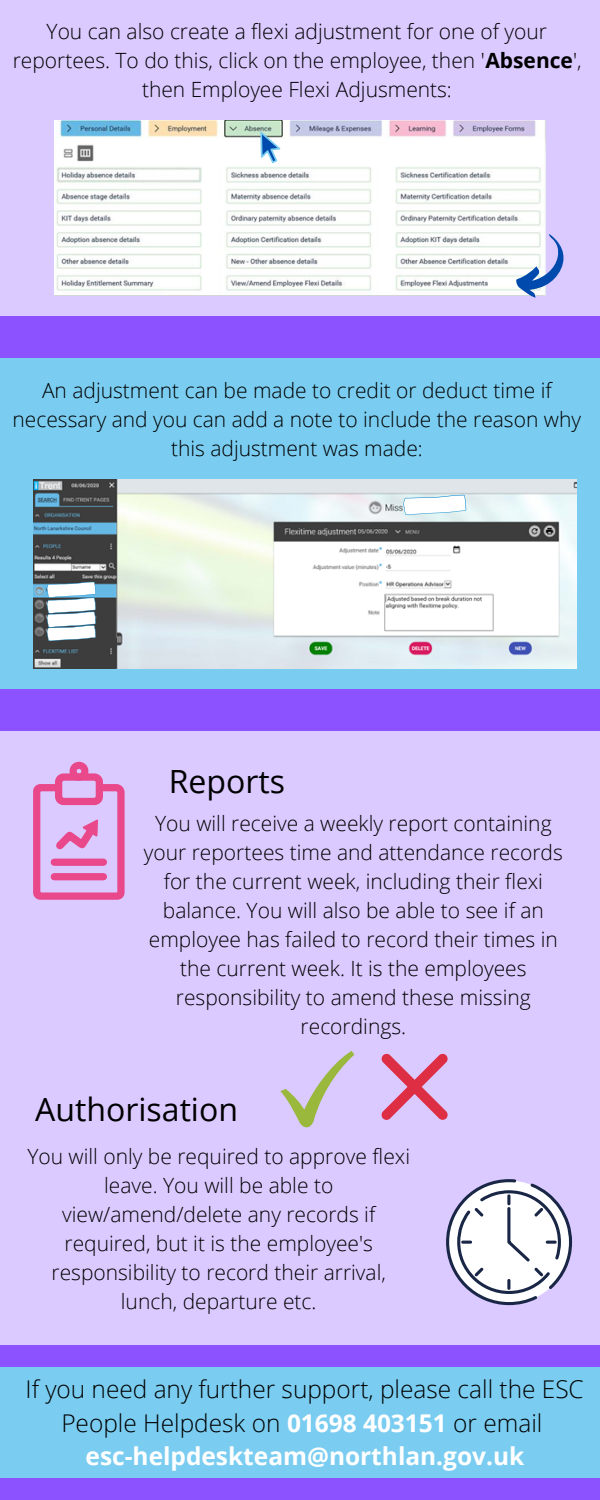
<style>
.page{position:relative;width:600px;height:1500px;background:#8c52ff}
.page>*{position:absolute;margin:0;border:0;box-sizing:border-box;transform-origin:0 0}
.t1{font:32px "Open Sans";color:#000}
.t2{font:300 24.5px/33.6px "Open Sans";color:#000;text-align:center}
.t3{font:300 21px/29px "Open Sans";color:#000;text-align:center}
.s1{font-weight:700}
.s2{font-weight:700;color:#fff}
</style>
<div class="page">
<div style="left:0;top:358px;width:600px;height:331px;background:#7acdf1"></div>
<div style="left:0;top:731px;width:600px;height:614px;background:#dbcaff"></div>
<div style="left:0;top:1367px;width:600px;height:111px;background:#7acdf1"></div>
<div style="left:0;top:0;width:600px;height:316px;background:#dbcaff"></div>
<img style="left:55px;top:120px;width:491px;height:176px">
<svg style="left:516px;top:234px;width:47px;height:64px"></svg>
<svg style="left:260px;top:132px;width:20px;height:31px"></svg>
<img style="left:33px;top:479px;width:544px;height:189px">
<svg style="left:33px;top:762px;width:92px;height:138px"></svg>
<svg style="left:381px;top:1053px;width:67px;height:67px"></svg>
<svg style="left:280px;top:1051px;width:74px;height:76px"></svg>
<svg style="left:446px;top:1179px;width:126px;height:126px"></svg>
<svg style="left:403px;top:495px;width:63px;height:20px"></svg>
<svg style="left:47px;top:582px;width:49px;height:59px;background:#d3dee3"></svg>
<p class="t3" style="left:13px;top:16px;width:570px">You can also create a flexi adjustment for one of your reportees. To do this, click on the employee, then '<span class="s1">Absence</span>', then Employee Flexi Adjusments:</p>
<p class="t3" style="left:13px;top:375px;width:570px">An adjustment can be made to credit or deduct time if necessary and you can add a note to include the reason why this adjustment was made:</p>
<h1 class="t1" style="left:169px;top:759px;width:118px">Reports</h1>
<p class="t3" style="left:144px;top:808px;width:421px">You will receive a weekly report containing your reportees time and attendance records for the current week, including their flexi balance. You will also be able to see if an employee has failed to record their times in the current week. It is the employees responsibility to amend these missing recordings.</p>
<h1 class="t1" style="left:35px;top:1086px;width:204px">Authorisation</h1>
<p class="t3" style="left:27px;top:1141px;width:384px">You will only be required to approve flexi leave. You will be able to view/amend/delete any records if required, but it is the employee's responsibility to record their arrival, lunch, departure etc.</p>
<p class="t2" style="left:26px;top:1372px;width:560px">If you need any further support, please call the ESC<br>People Helpdesk on <span class="s2">01698 403151</span> or email <span class="s2">esc-helpdeskteam@northlan.gov.uk</span></p>
</div>
